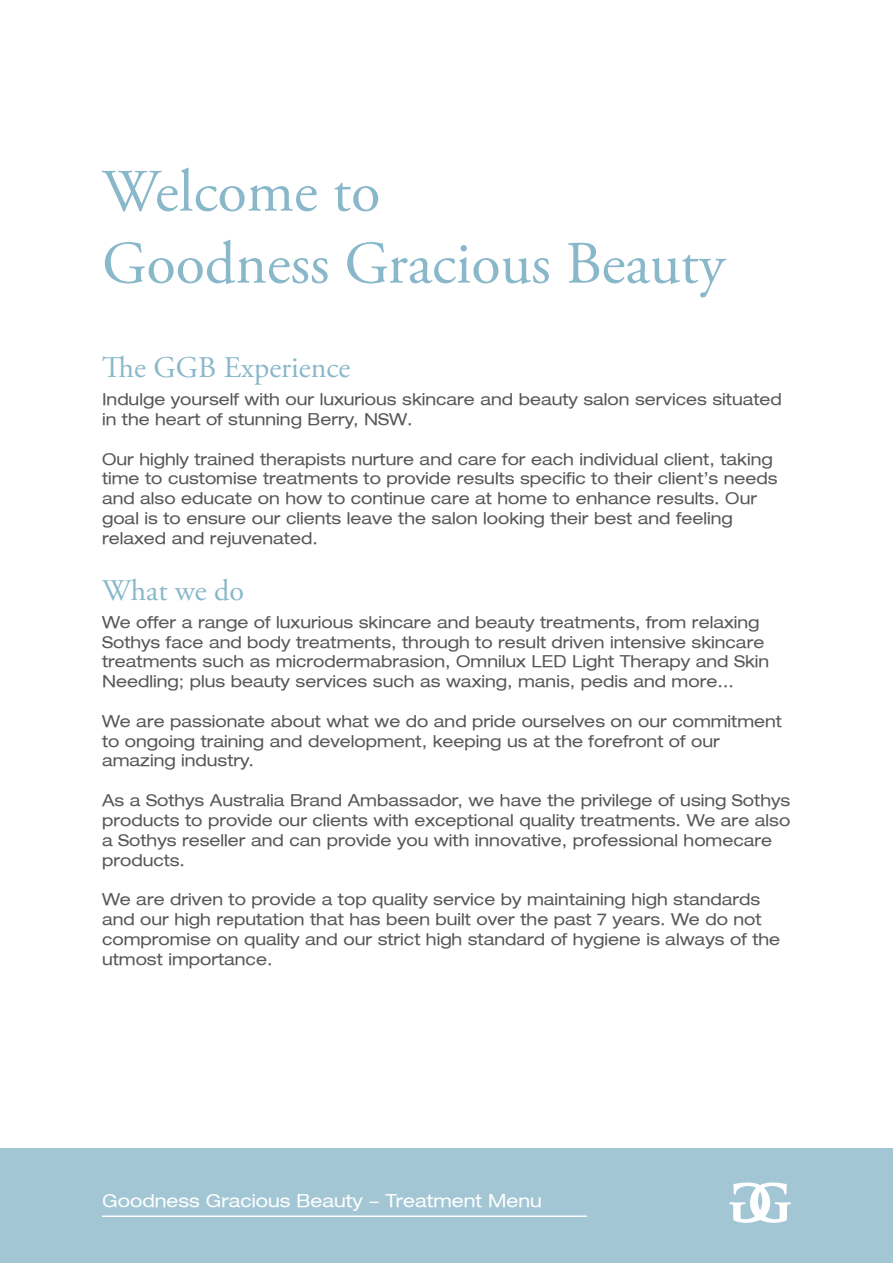
<style>
.page{position:relative;width:893px;height:1263px;background:#fff}
.page>*{position:absolute;margin:0;border:0;box-sizing:border-box;transform-origin:0 0}
.t1{font:60px "Adobe Garamond Pro";color:#89b8ca}
.t2{font:30px "Adobe Garamond Pro";color:#89b8ca}
.t3{font:expanded 18px "Helvetica Neue LT";color:#fff}
.t4{font:expanded 16.5px/19.8px "Helvetica Neue LT";color:#57585a}
</style>
<div class="page">
<div style="left:0;top:1148px;width:893px;height:115px;background:#a2c6d4"></div>
<svg style="left:729px;top:1182px;width:62px;height:41px"></svg>
<hr style="left:102px;top:1215px;width:485px;height:2px;background:#fff">
<p class="t1" style="left:102px;top:156px;width:280px">Welcome to</p>
<p class="t1" style="left:102px;top:228px;width:624px">Goodness Gracious Beauty</p>
<p class="t2" style="left:102px;top:349px;width:250px">The GGB Experience</p>
<p class="t4" style="left:102px;top:389px;width:681px">Indulge yourself with our luxurious skincare and beauty salon services situated in the heart of stunning Berry, NSW.</p>
<p class="t4" style="left:102px;top:448px;width:677px">Our highly trained therapists nurture and care for each individual client, taking time to customise treatments to provide results specific to their client’s needs and also educate on how to continue care at home to enhance results. Our goal is to ensure our clients leave the salon looking their best and feeling relaxed and rejuvenated.</p>
<p class="t2" style="left:102px;top:572px;width:143px">What we do</p>
<p class="t4" style="left:102px;top:612px;width:669px">We offer a range of luxurious skincare and beauty treatments, from relaxing Sothys face and body treatments, through to result driven intensive skincare treatments such as microdermabrasion, Omnilux LED Light Therapy and Skin Needling; plus beauty services such as waxing, manis, pedis and more…</p>
<p class="t4" style="left:102px;top:711px;width:681px">We are passionate about what we do and pride ourselves on our commitment to ongoing training and development, keeping us at the forefront of our amazing industry.</p>
<p class="t4" style="left:102px;top:790px;width:690px">As a Sothys Australia Brand Ambassador, we have the privilege of using Sothys products to provide our clients with exceptional quality treatments. We are also a Sothys reseller and can provide you with innovative, professional homecare products.</p>
<p class="t4" style="left:102px;top:889px;width:680px">We are driven to provide a top quality service by maintaining high standards and our high reputation that has been built over the past 7 years. We do not compromise on quality and our strict high standard of hygiene is always of the utmost importance.</p>
<p class="t3" style="left:102px;top:1189px;width:441px">Goodness Gracious Beauty - Treatment Menu</p>
</div>
